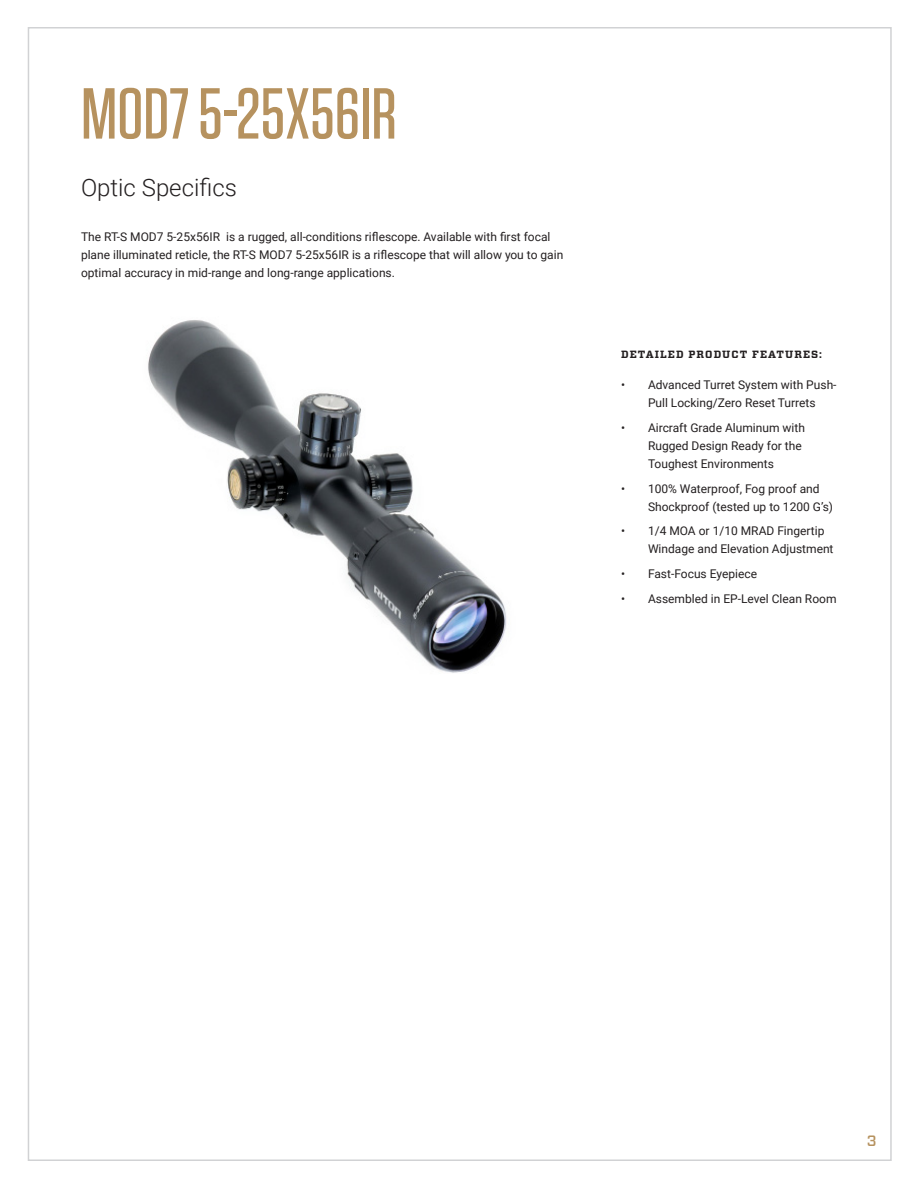
<style>
.page{position:relative;width:918px;height:1188px;background:#fff}
.page>*{position:absolute;margin:0;border:0;box-sizing:border-box;transform-origin:0 0}
._25{font:500 72px "Tungsten";color:#b6925f}
._25-2{font:300 24px "Roboto";color:#231f20}
.t1{font:500 15px "Vitesse";color:#b6925f}
._25-3{font:12px/18px "Roboto";color:#231f20}
._125{font:700 10.5px "Vitesse";letter-spacing:.1em;color:#231f20}
</style>
<div class="page">
<img style="left:148px;top:320px;width:359px;height:353px">
<p class="_25" style="left:81px;top:76px;width:317px">MOD7 5-25X56IR</p>
<p class="_25-2" style="left:81px;top:170px;width:157px">Optic Specifics</p>
<p class="_25-3" style="left:81px;top:227px;width:484px">The RT-S MOD7 5-25x56IR is a rugged, all-conditions riflescope. Available with first focal plane illuminated reticle, the RT-S MOD7 5-25x56IR is a riflescope that will allow you to gain optimal accuracy in mid-range and long-range applications.</p>
<p class="_125" style="left:621px;top:347px;width:203px">DETAILED PRODUCT FEATURES:</p>
<p class="_25-3" style="left:621px;top:375px;width:217px;text-align:center">• Advanced Turret System with Push-<br>Pull Locking/Zero Reset Turrets</p>
<p class="_25-3" style="left:648px;top:418px;width:158px;text-indent:-27px">• Aircraft Grade Aluminum with<br>Rugged Design Ready for the<br>Toughest Environments</p>
<p class="_25-3" style="left:648px;top:479px;width:187px;text-indent:-27px">• 100% Waterproof, Fog proof and<br>Shockproof (tested up to 1200 G’s)</p>
<p class="_25-3" style="left:648px;top:522px;width:187px;text-indent:-27px">• 1/4 MOA or 1/10 MRAD Fingertip<br>Windage and Elevation Adjustment</p>
<p class="_25-3" style="left:621px;top:564px;width:138px">• Fast-Focus Eyepiece</p>
<p class="_25-3" style="left:621px;top:589px;width:217px">• Assembled in EP-Level Clean Room</p>
<p class="t1" style="left:867px;top:1131px;width:11px">3</p>
</div>
